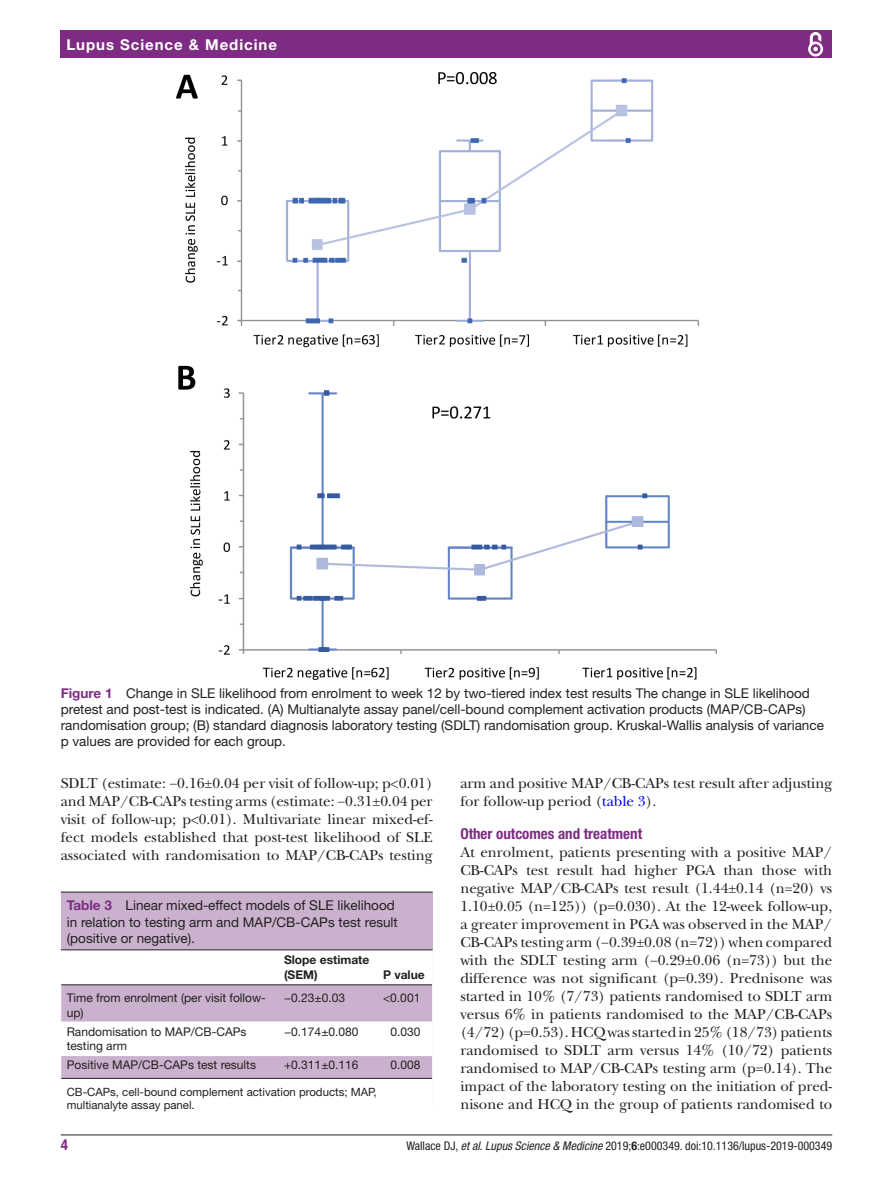
<style>
.page{position:relative;width:893px;height:1191px;background:#fff}
.page>*{position:absolute;margin:0;border:0;box-sizing:border-box;transform-origin:0 0}
.t1{font:15px/18px "New Baskerville";color:#231f20;text-align:justify}
.t2{font:700 condensed 15px "Helvetica Neue LT Std";color:#7d2b83}
.t3{font:700 15px "Helvetica Neue LT Std";letter-spacing:.065em;color:#fff}
.t4{font:13.5px/16.2px "Helvetica Neue LT Std";color:#231f20}
.t5{font:12px/14.4px "Helvetica Neue LT Std";color:#231f20}
.t6{font:condensed 12px "Helvetica Neue LT Std";color:#231f20}
.t7{font:700 12px/14.4px "Helvetica Neue LT Std";color:#231f20}
.t8{font:11.4px/13.6px "Helvetica Neue LT Std";color:#231f20}
.s1{font-weight:700;color:#7d2b83}
.s2{color:#00f}
.s3{font-style:italic}
.s4{font-weight:700}
</style>
<div class="page">
<hr style="left:61px;top:1134px;width:771px;height:1px;background:#231f20">
<div style="left:61px;top:31px;width:771px;height:27px;background:#7d2b83"></div>
<svg style="left:808px;top:32px;width:15px;height:25px"></svg>
<div style="left:812px;top:45px;width:7px;height:8px;border:1px solid #7d2b83;border-radius:50%"></div>
<img style="left:176px;top:73px;width:540px;height:607px">
<div style="left:61px;top:892px;width:372px;height:217px;background:#cab2ce"></div>
<hr style="left:61px;top:891px;width:372px;height:1px;background:#231f20">
<div style="left:61px;top:950px;width:371px;height:159px;background:#fff"></div>
<hr style="left:61px;top:949px;width:217px;height:1px;background:#231f20">
<hr style="left:278px;top:949px;width:99px;height:1px;background:#231f20">
<hr style="left:377px;top:949px;width:56px;height:1px;background:#231f20">
<hr style="left:278px;top:1078px;width:99px;height:1px;background:#231f20">
<hr style="left:377px;top:1078px;width:55px;height:1px;background:#231f20">
<hr style="left:61px;top:1078px;width:217px;height:1px;background:#231f20">
<hr style="left:432px;top:950px;width:1px;height:34px;background:#fff">
<svg style="left:61px;top:984px;width:372px;height:94px"></svg>
<hr style="left:432px;top:1078px;width:1px;height:31px;background:#fff">
<hr style="left:67px;top:1108px;width:366px;height:2px;background:#fff">
<p class="t3" style="left:66px;top:35px;width:212px">Lupus Science &amp; Medicine</p>
<p class="t4" style="left:61px;top:684px;width:765px"><span class="s1">Figure 1</span> Change in SLE likelihood from enrolment to week 12 by two-tiered index test results The change in SLE likelihood pretest and post-test is indicated. (A) Multianalyte assay panel/cell-bound complement activation products (MAP/CB-CAPs) randomisation group; (B) standard diagnosis laboratory testing (SDLT) randomisation group. Kruskal-Wallis analysis of variance p values are provided for each group.</p>
<p class="t1" style="left:61px;top:774px;width:373px">SDLT (estimate: −0.16±0.04 per visit of follow-up; p&lt;0.01) and MAP/CB-CAPs testing arms (estimate: −0.31±0.04 per visit of follow-up; p&lt;0.01). Multivariate linear mixed-ef&shy;fect models established that post-test likelihood of SLE associated with randomisation to MAP/CB-CAPs testing</p>
<p class="t1" style="left:460px;top:774px;width:373px">arm and positive MAP/CB-CAPs test result after adjusting for follow-up period (<span class="s2">table 3</span>).</p>
<p class="t2" style="left:460px;top:824px;width:183px">Other outcomes and treatment</p>
<p class="t1" style="left:460px;top:843px;width:373px">At enrolment, patients presenting with a positive MAP/ CB-CAPs test result had higher PGA than those with negative MAP/CB-CAPs test result (1.44±0.14 (n=20) vs 1.10±0.05 (n=125)) (p=0.030). At the 12-week follow-up, a greater improvement in PGA was observed in the MAP/ CB-CAPs testing arm (−0.39±0.08 (n=72)) when compared with the SDLT testing arm (−0.29±0.06 (n=73)) but the difference was not significant (p=0.39). Prednisone was started in 10% (7/73) patients randomised to SDLT arm versus 6% in patients randomised to the MAP/CB-CAPs (4/72) (p=0.53). HCQ was started in 25% (18/73) patients randomised to SDLT arm versus 14% (10/72) patients randomised to MAP/CB-CAPs testing arm (p=0.14). The impact of the laboratory testing on the initiation of pred&shy;nisone and HCQ in the group of patients randomised to</p>
<p class="t4" style="left:67px;top:897px;width:333px"><span class="s1">Table 3</span> Linear mixed-effect models of SLE likelihood in relation to testing arm and MAP/CB-CAPs test result (positive or negative).</p>
<p class="t7" style="left:284px;top:952px;width:87px">Slope estimate (SEM)</p>
<p class="t7" style="left:383px;top:967px;width:43px">P value</p>
<p class="t5" style="left:67px;top:990px;width:201px">Time from enrolment (per visit follow&shy;up)</p>
<p class="t5" style="left:284px;top:990px;width:63px">−0.23±0.03</p>
<p class="t5" style="left:383px;top:990px;width:39px">&lt;0.001</p>
<p class="t5" style="left:67px;top:1024px;width:181px">Randomisation to MAP/CB-CAPs testing arm</p>
<p class="t5" style="left:284px;top:1024px;width:76px">−0.174±0.080</p>
<p class="t5" style="left:391px;top:1024px;width:32px">0.030</p>
<p class="t5" style="left:67px;top:1057px;width:191px">Positive MAP/CB-CAPs test results</p>
<p class="t5" style="left:284px;top:1057px;width:76px">+0.311±0.116</p>
<p class="t5" style="left:391px;top:1057px;width:32px">0.008</p>
<p class="t8" style="left:67px;top:1084px;width:311px">CB-CAPs, cell-bound complement activation products; MAP, multianalyte assay panel.</p>
<p class="t2" style="left:61px;top:1135px;width:9px">4</p>
<p class="t6" style="left:406px;top:1138px;width:427px">Wallace DJ, <span class="s3">et al</span>. <span class="s3">Lupus Science &amp; Medicine</span> 2019;<span class="s4">6</span>:e000349. doi:10.1136/lupus-2019-000349</p>
</div>
